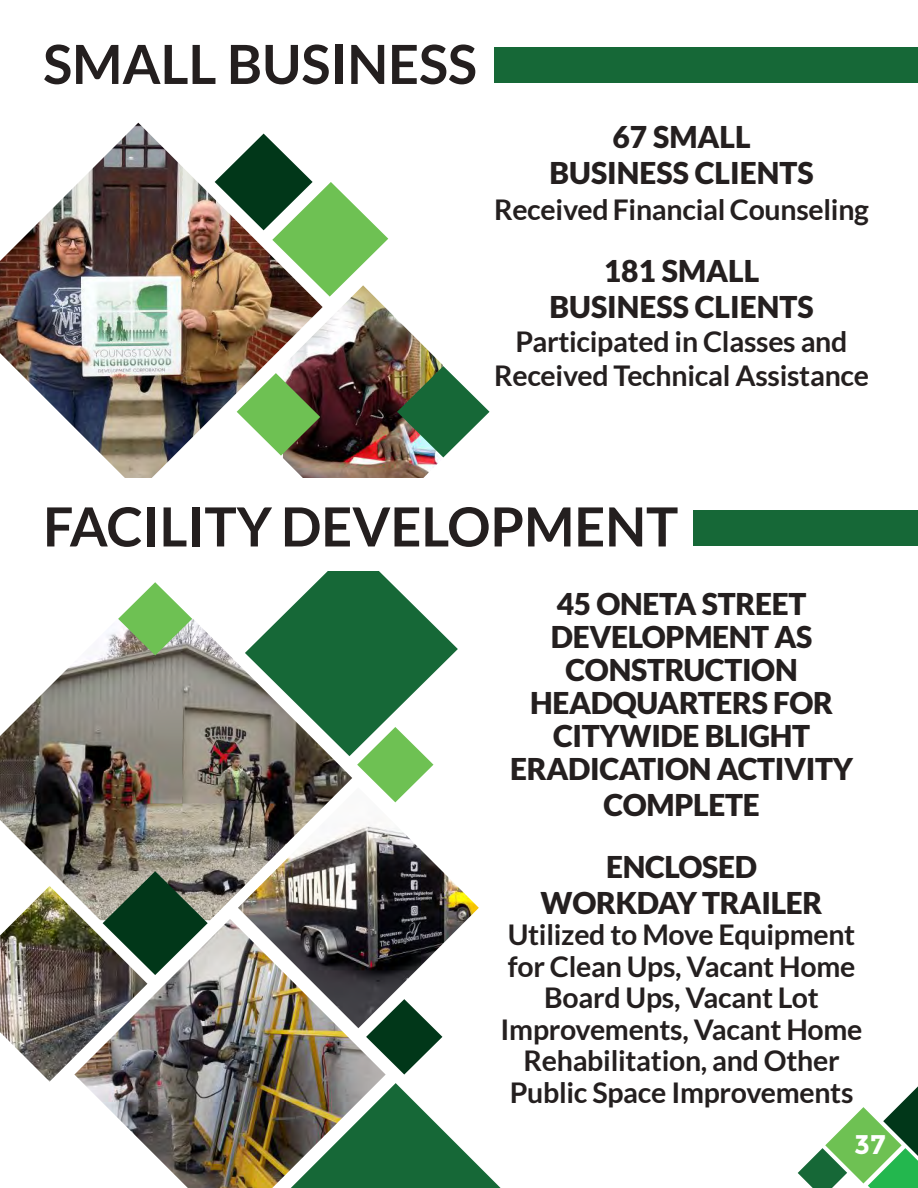
<style>
.page{position:relative;width:918px;height:1188px;background:#fff}
.page>*{position:absolute;margin:0;border:0;box-sizing:border-box;transform-origin:0 0}
.t1{font:700 54px "Lato";color:#241f1f}
.Paragraph_Style_4{font:900 30px/33px "Lato";letter-spacing:-.01em;color:#241f1f;text-align:center}
.Paragraph_Style_4-2{font:700 28.5px/31.5px "Lato";letter-spacing:-.01em;color:#241f1f;text-align:center}
.Job_Headings{font:700 27px "Montserrat";color:#fff}
</style>
<div class="page">
<svg style="left:798px;top:1086px;width:120px;height:102px"></svg>
<svg style="left:279px;top:571px;width:179px;height:183px;fill:#166837"></svg>
<img style="left:0;top:123px;width:283px;height:355px">
<img style="left:283px;top:297px;width:160px;height:181px">
<svg style="left:215px;top:134px;width:173px;height:163px"></svg>
<div style="left:494px;top:48px;width:424px;height:35px;background:#166837"></div>
<img style="left:397px;top:366px;width:93px;height:91px">
<img style="left:0;top:920px;width:74px;height:162px">
<img style="left:0;top:619px;width:352px;height:301px">
<img style="left:74px;top:919px;width:311px;height:269px">
<img style="left:238px;top:787px;width:241px;height:241px">
<svg style="left:291px;top:1083px;width:210px;height:105px"></svg>
<svg style="left:103px;top:871px;width:105px;height:104px;background:#597260"></svg>
<svg style="left:118px;top:582px;width:74px;height:73px"></svg>
<div style="left:693px;top:510px;width:225px;height:35px;background:#166837"></div>
<svg style="left:237px;top:373px;width:83px;height:83px"></svg>
<svg style="left:357px;top:727px;width:76px;height:75px"></svg>
<svg style="left:366px;top:999px;width:76px;height:76px"></svg>
<p class="t1" style="left:43px;top:33px;width:435px">SMALL BUSINESS</p>
<p class="Paragraph_Style_4" style="left:612px;top:120px;width:140px">67 SMALL</p>
<p class="Paragraph_Style_4" style="left:550px;top:156px;width:265px">BUSINESS CLIENTS</p>
<p class="Paragraph_Style_4-2" style="left:494px;top:194px;width:377px">Received Financial Counseling</p>
<p class="Paragraph_Style_4" style="left:604px;top:254px;width:157px">181 SMALL</p>
<p class="Paragraph_Style_4" style="left:550px;top:290px;width:265px">BUSINESS CLIENTS</p>
<p class="Paragraph_Style_4-2" style="left:494px;top:324px;width:377px;line-height:34.2px">Participated in Classes and<br>Received Technical Assistance</p>
<p class="t1" style="left:43px;top:496px;width:637px">FACILITY DEVELOPMENT</p>
<p class="Paragraph_Style_4" style="left:510px;top:587px;width:345px">45 ONETA STREET<br>DEVELOPMENT AS<br>CONSTRUCTION<br>HEADQUARTERS FOR<br>CITYWIDE BLIGHT<br>ERADICATION ACTIVITY</p>
<p class="Paragraph_Style_4" style="left:603px;top:788px;width:158px">COMPLETE</p>
<p class="Paragraph_Style_4" style="left:606px;top:850px;width:153px">ENCLOSED</p>
<p class="Paragraph_Style_4" style="left:541px;top:886px;width:283px">WORKDAY TRAILER</p>
<p class="Paragraph_Style_4-2" style="left:501px;top:919px;width:363px">Utilized to Move Equipment for Clean Ups, Vacant Home<br>Board Ups, Vacant Lot<br>Improvements, Vacant Home<br>Rehabilitation, and Other<br>Public Space Improvements</p>
<p class="Job_Headings" style="left:854px;top:1128px;width:33px">37</p>
</div>
